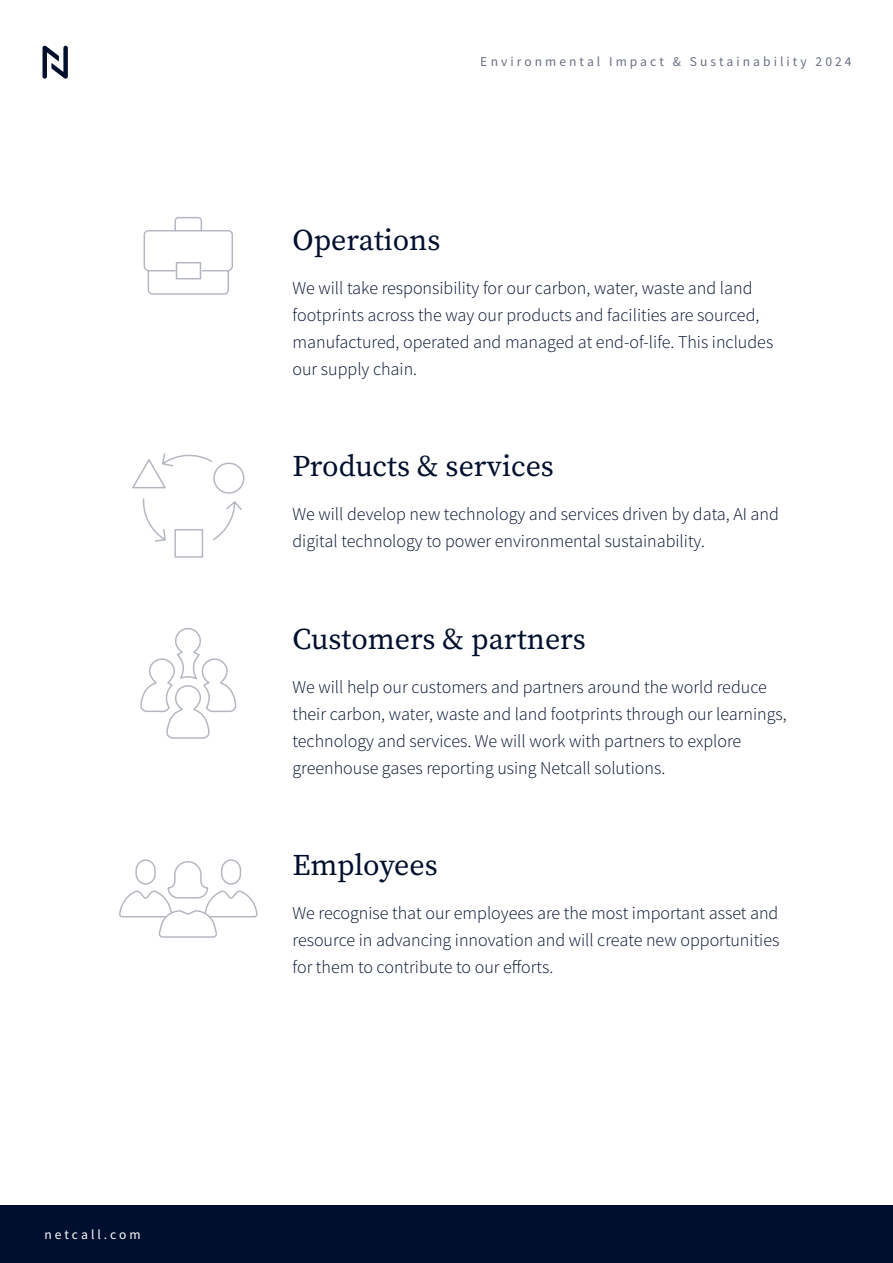
<style>
.page{position:relative;width:893px;height:1263px;background:#fff}
.page>*{position:absolute;margin:0;border:0;box-sizing:border-box;transform-origin:0 0}
.t1{font:30px "Source Serif Pro";color:#010f2e}
.t2{font:300 18px/27px "Source Sans Pro";color:#010f2e}
.t3{font:13.5px "Source Sans Pro";letter-spacing:.225em;color:#010f2e}
.t4{font:13.5px "Source Sans Pro";letter-spacing:.22em;color:#fff}
</style>
<div class="page">
<div style="left:0;top:1205px;width:893px;height:58px;background:#010f2e"></div>
<svg style="left:43px;top:46px;width:25px;height:33px"></svg>
<svg style="left:143px;top:217px;width:90px;height:78px"></svg>
<svg style="left:120px;top:859px;width:137px;height:79px"></svg>
<div style="left:213px;top:462px;width:31px;height:32px;border:2px solid #010f2e;border-radius:50%"></div>
<svg style="left:132px;top:453px;width:111px;height:90px"></svg>
<svg style="left:140px;top:627px;width:97px;height:112px"></svg>
<p class="t4" style="left:45px;top:1226px;width:98px">netcall.com</p>
<p class="t3" style="left:481px;top:53px;width:372px">Environmental Impact &amp; Sustainability 2024</p>
<h1 class="t1" style="left:292px;top:220px;width:149px">Operations</h1>
<p class="t2" style="left:292px;top:275px;width:482px">We will take responsibility for our carbon, water, waste and land footprints across the way our products and facilities are sourced, manufactured, operated and managed at end-of-life. This includes our supply chain.</p>
<h1 class="t1" style="left:292px;top:446px;width:263px">Products &amp; services</h1>
<p class="t2" style="left:292px;top:501px;width:488px">We will develop new technology and services driven by data, AI and digital technology to power environmental sustainability.</p>
<h1 class="t1" style="left:292px;top:618px;width:295px">Customers &amp; partners</h1>
<p class="t2" style="left:292px;top:673px;width:496px">We will help our customers and partners around the world reduce their carbon, water, waste and land footprints through our learnings, technology and services. We will work with partners to explore greenhouse gases reporting using Netcall solutions.</p>
<h1 class="t1" style="left:292px;top:845px;width:147px">Employees</h1>
<p class="t2" style="left:292px;top:899px;width:488px;text-align:justify">We recognise that our employees are the most important asset and resource in advancing innovation and will create new opportunities for them to contribute to our efforts.</p>
</div>
